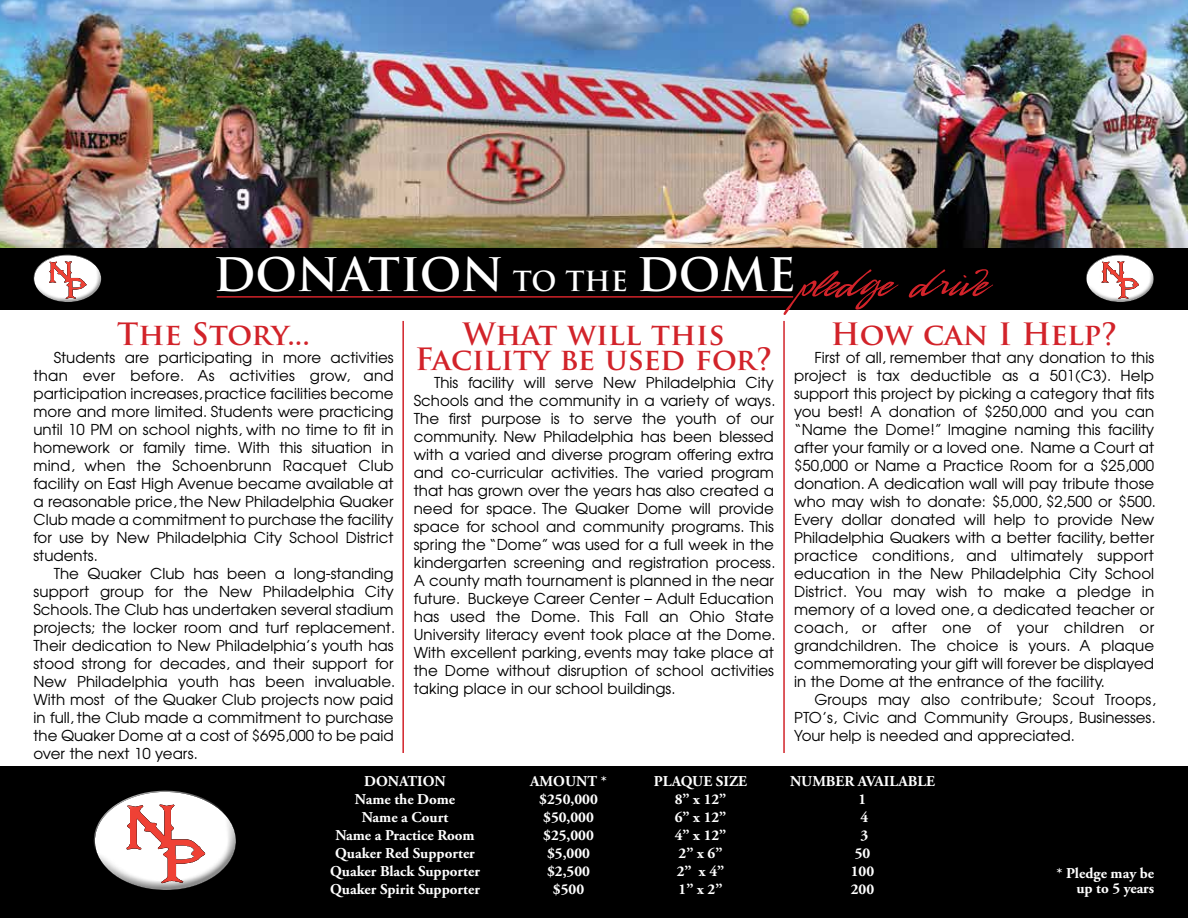
<style>
.page{position:relative;width:1188px;height:918px;background:#fff}
.page>*{position:absolute;margin:0;border:0;box-sizing:border-box;transform-origin:0 0}
.t1{font:700 45px "Trajan Pro";letter-spacing:-.005em;color:#fff}
.t2{font:700 30px/25.5px "Trajan Pro";color:#d2232a;text-align:center}
.t3{font:15px/18px "Avant Garde";color:#000;text-align:justify}
.t4{font:700 15px/15px "Adobe Garamond Pro";color:#fff;text-align:right}
.s1{font-size:27px}
.s2{font-family:"LHF Sofia Script";font-weight:400;font-size:62.1px;color:#d2232a}
</style>
<div class="page">
<div style="left:0;top:767px;width:1188px;height:151px;background:#000"></div>
<img style="left:0;top:0;width:1188px;height:249px">
<div style="left:0;top:249px;width:1188px;height:61px;background:#000"></div>
<hr style="left:217px;top:296px;width:576px;height:2px;background:#d2232a">
<hr style="left:402px;top:321px;width:2px;height:432px;background:#d2232a">
<hr style="left:783px;top:321px;width:2px;height:432px;background:#d2232a">
<div style="left:33px;top:255px;width:69px;height:41px;background:#fff;opacity:.75"></div>
<div style="left:33px;top:260px;width:69px;height:43px;background:#000;opacity:.39"></div>
<div style="left:1086px;top:255px;width:69px;height:41px;background:#fff;opacity:.75"></div>
<div style="left:1086px;top:260px;width:69px;height:43px;background:#000;opacity:.39"></div>
<div style="left:93px;top:790px;width:144px;height:90px;background:#fff;opacity:.75"></div>
<div style="left:93px;top:802px;width:144px;height:90px;background:#000;opacity:.46"></div>
<h1 class="t1" style="left:214px;top:247px;width:775px">Donation <span class="s1">to the</span> Dome<span class="s2">pledge drive</span></h1>
<h2 class="t2" style="left:117px;top:322px;width:194px">The Story...</h2>
<p class="t3" style="left:33px;top:348px;width:362px;text-indent:20px">Students are participating in more activities than ever before. As activities grow, and participation increases, practice facilities become more and more limited. Students were practicing until 10 PM on school nights, with no time to fit in homework or family time. With this situation in mind, when the Schoenbrunn Racquet Club facility on East High Avenue became available at a reasonable price, the New Philadelphia Quaker Club made a commitment to purchase the facility for use by New Philadelphia City School District students.</p>
<p class="t3" style="left:33px;top:564px;width:363px;text-indent:20px">The Quaker Club has been a long-standing support group for the New Philadelphia City Schools. The Club has undertaken several stadium projects; the locker room and turf replacement.<br>Their dedication to New Philadelphia’s youth has stood strong for decades, and their support for New Philadelphia youth has been invaluable.<br>With most of the Quaker Club projects now paid in full, the Club made a commitment to purchase the Quaker Dome at a cost of $695,000 to be paid over the next 10 years.</p>
<h2 class="t2" style="left:415px;top:322px;width:359px">What will this<br>Facility be used for?</h2>
<p class="t3" style="left:414px;top:374px;width:363px;text-indent:20px">This facility will serve New Philadelphia City Schools and the community in a variety of ways.<br>The first purpose is to serve the youth of our community. New Philadelphia has been blessed with a varied and diverse program offering extra and co-curricular activities. The varied program that has grown over the years has also created a need for space. The Quaker Dome will provide space for school and community programs. This spring the “Dome” was used for a full week in the kindergarten screening and registration process.<br>A county math tournament is planned in the near future. Buckeye Career Center – Adult Education has used the Dome. This Fall an Ohio State University literacy event took place at the Dome.<br>With excellent parking, events may take place at the Dome without disruption of school activities taking place in our school buildings.</p>
<h2 class="t2" style="left:831px;top:322px;width:288px">How can I Help?</h2>
<p class="t3" style="left:794px;top:348px;width:363px;text-align:left;text-indent:20px">First of all, remember that any donation to this project is tax deductible as a 501(C3). Help support this project by picking a category that fits you best! A donation of $250,000 and you can “Name the Dome!” Imagine naming this facility after your family or a loved one. Name a Court at $50,000 or Name a Practice Room for a $25,000 donation. A dedication wall will pay tribute those who may wish to donate: $5,000, $2,500 or $500.<br>Every dollar donated will help to provide New Philadelphia Quakers with a better facility, better practice conditions, and ultimately support education in the New Philadelphia City School District. You may wish to make a pledge in memory of a loved one, a dedicated teacher or coach, or after one of your children or grandchildren. The choice is yours. A plaque commemorating your gift will forever be displayed in the Dome at the entrance of the facility.</p>
<p class="t3" style="left:794px;top:690px;width:363px;text-indent:20px">Groups may also contribute; Scout Troops, PTO’s, Civic and Community Groups, Businesses.<br>Your help is needed and appreciated.</p>
<p class="t4" style="left:364px;top:774px;width:83px">DONATION</p>
<p class="t4" style="left:530px;top:774px;width:78px">AMOUNT *</p>
<p class="t4" style="left:654px;top:774px;width:95px">PLAQUE SIZE</p>
<p class="t4" style="left:790px;top:774px;width:147px">NUMBER AVAILABLE</p>
<p class="t4" style="left:355px;top:792px;width:102px">Name the Dome</p>
<p class="t4" style="left:539px;top:792px;width:60px">$250,000</p>
<p class="t4" style="left:675px;top:792px;width:53px">8” x 12”</p>
<p class="t4" style="left:859px;top:792px;width:9px">1</p>
<p class="t4" style="left:362px;top:810px;width:88px">Name a Court</p>
<p class="t4" style="left:543px;top:810px;width:52px">$50,000</p>
<p class="t4" style="left:675px;top:810px;width:53px">6” x 12”</p>
<p class="t4" style="left:860px;top:810px;width:9px">4</p>
<p class="t4" style="left:335px;top:828px;width:141px">Name a Practice Room</p>
<p class="t4" style="left:543px;top:828px;width:52px">$25,000</p>
<p class="t4" style="left:675px;top:828px;width:53px">4” x 12”</p>
<p class="t4" style="left:860px;top:828px;width:9px">3</p>
<p class="t4" style="left:335px;top:846px;width:141px">Quaker Red Supporter</p>
<p class="t4" style="left:547px;top:846px;width:44px">$5,000</p>
<p class="t4" style="left:679px;top:846px;width:45px">2” x 6”</p>
<p class="t4" style="left:855px;top:846px;width:17px">50</p>
<p class="t4" style="left:330px;top:864px;width:151px">Quaker Black Supporter</p>
<p class="t4" style="left:547px;top:864px;width:44px">$2,500</p>
<p class="t4" style="left:677px;top:864px;width:49px">2” x 4”</p>
<p class="t4" style="left:851px;top:864px;width:25px">100</p>
<p class="t4" style="left:330px;top:882px;width:151px">Quaker Spirit Supporter</p>
<p class="t4" style="left:553px;top:882px;width:33px">$500</p>
<p class="t4" style="left:679px;top:882px;width:45px">1” x 2”</p>
<p class="t4" style="left:851px;top:882px;width:25px">200</p>
<p class="t4" style="left:1056px;top:866px;width:99px">* Pledge may be up to 5 years</p>
</div>
